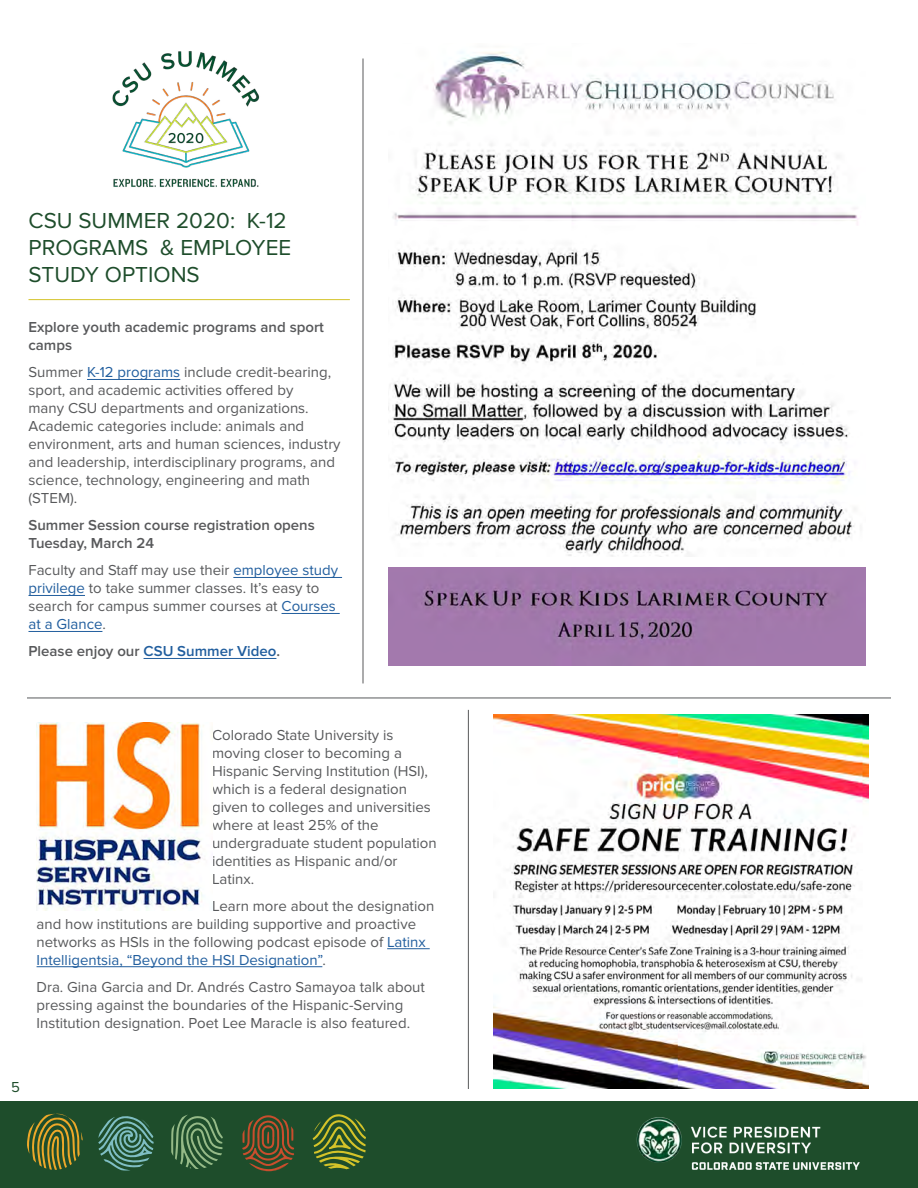
<style>
.page{position:relative;width:918px;height:1188px;background:#fff}
.page>*{position:absolute;margin:0;border:0;box-sizing:border-box;transform-origin:0 0}
.t1{font:22.5px/27px "Proxima Nova";color:#1e4d2b}
.t2{font:15px/18px "Proxima Nova";color:#58595b}
.t3{font:600 15px/18px "Proxima Nova";color:#58595b}
.t4{font:15px "Proxima Nova";color:#1e4d2b}
.s1{color:#215e9e}
</style>
<div class="page">
<div style="left:0;top:1102px;width:918px;height:86px;background:#1e4d2b"></div>
<svg style="left:27px;top:1113px;width:56px;height:57px"></svg>
<svg style="left:98px;top:1116px;width:56px;height:55px"></svg>
<svg style="left:171px;top:1115px;width:52px;height:54px"></svg>
<svg style="left:242px;top:1115px;width:52px;height:57px"></svg>
<svg style="left:313px;top:1114px;width:53px;height:55px"></svg>
<img style="left:621px;top:1101px;width:255px;height:69px">
<hr style="left:87px;top:379px;width:93px;height:1px;background:#215e9e">
<hr style="left:233px;top:577px;width:109px;height:1px;background:#215e9e">
<hr style="left:28px;top:595px;width:57px;height:1px;background:#215e9e">
<hr style="left:282px;top:613px;width:58px;height:1px;background:#215e9e">
<hr style="left:28px;top:631px;width:74px;height:1px;background:#215e9e">
<hr style="left:144px;top:658px;width:132px;height:1px;background:#215e9e">
<hr style="left:28px;top:299px;width:322px;height:1px;background:#d4c329">
<img style="left:112px;top:51px;width:148px;height:137px">
<img style="left:392px;top:51px;width:466px;height:506px">
<img style="left:389px;top:567px;width:476px;height:98px">
<hr style="left:363px;top:58px;width:1px;height:625px;background:#58595b">
<hr style="left:468px;top:710px;width:1px;height:379px;background:#58595b">
<hr style="left:27px;top:698px;width:864px;height:1px;background:#58595b">
<img style="left:493px;top:714px;width:375px;height:375px">
<hr style="left:387px;top:948px;width:43px;height:1px;background:#215e9e">
<hr style="left:37px;top:966px;width:285px;height:1px;background:#215e9e">
<img style="left:37px;top:723px;width:167px;height:187px">
<h1 class="t1" style="left:28px;top:208px;width:264px">CSU SUMMER 2020: K-12<br>PROGRAMS &amp; EMPLOYEE<br>STUDY OPTIONS</h1>
<p class="t3" style="left:28px;top:319px;width:297px">Explore youth academic programs and sport camps</p>
<p class="t2" style="left:28px;top:364px;width:314px">Summer <span class="s1">K-12 programs</span> include credit-bearing, sport, and academic activities offered by<br>many CSU departments and organizations.<br>Academic categories include: animals and environment, arts and human sciences, industry and leadership, interdisciplinary programs, and science, technology, engineering and math (STEM).</p>
<p class="t3" style="left:28px;top:517px;width:288px">Summer Session course registration opens<br>Tuesday, March 24</p>
<p class="t2" style="left:28px;top:562px;width:311px">Faculty and Staff may use their <span class="s1">employee study privilege</span> to take summer classes. It’s easy to search for campus summer courses at <span class="s1">Courses at a Glance</span>.</p>
<p class="t3" style="left:28px;top:643px;width:253px">Please enjoy our <span class="s1">CSU Summer Video</span>.</p>
<p class="t2" style="left:212px;top:726px;width:226px">Colorado State University is moving closer to becoming a<br>Hispanic Serving Institution (HSI), which is a federal designation given to colleges and universities where at least 25% of the undergraduate student population identities as Hispanic and/or<br>Latinx.</p>
<p class="t2" style="left:37px;top:897px;width:399px;text-indent:176px">Learn more about the designation and how institutions are building supportive and proactive networks as HSIs in the following podcast episode of <span class="s1">Latinx Intelligentsia, “Beyond the HSI Designation”</span>.</p>
<p class="t2" style="left:37px;top:978px;width:390px">Dra. Gina Garcia and Dr. Andrés Castro Samayoa talk about pressing against the boundaries of the Hispanic-Serving<br>Institution designation. Poet Lee Maracle is also featured.</p>
<p class="t4" style="left:11px;top:1078px;width:10px">5</p>
</div>
